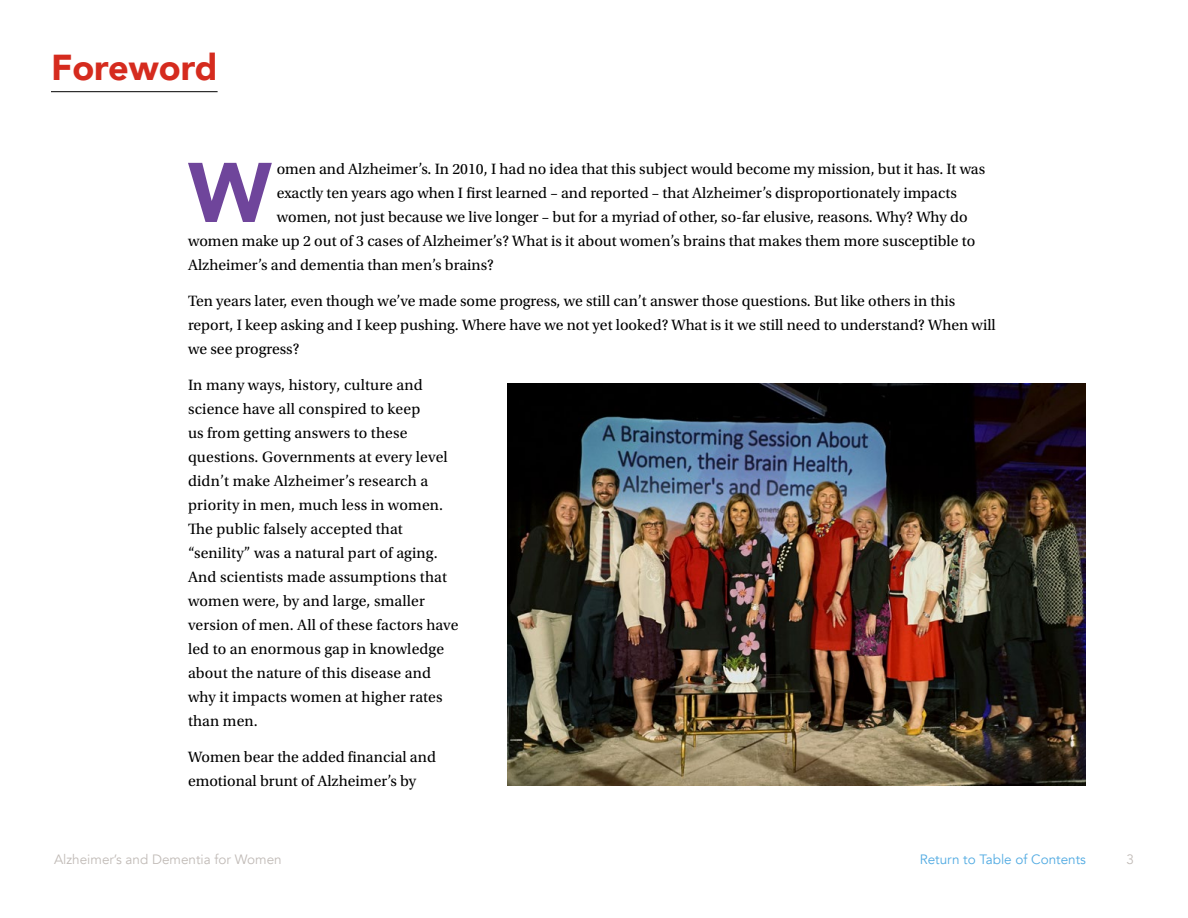
<style>
.page{position:relative;width:1188px;height:918px;background:#fff}
.page>*{position:absolute;margin:0;border:0;box-sizing:border-box;transform-origin:0 0}
.t1{font:900 83.55px "Avenir";color:#6f459b}
.t2{font:900 36px "Avenir";color:#d52b1e}
.t3{font:15.75px/24px "Utopia Std";color:#000}
.t4{font:13.5px "Avenir";color:#c1bbb7}
.t5{font:13.5px "Avenir";color:#51aae2}
</style>
<div class="page">
<hr style="left:51px;top:91px;width:167px;height:1px;background:#000">
<img style="left:508px;top:383px;width:578px;height:403px">
<h2 class="t2" style="left:51px;top:36px;width:168px">Foreword</h2>
<h1 class="t1" style="left:188px;top:121px;width:85px">W</h1>
<p class="t3" style="left:277px;top:157px;width:710px">omen and Alzheimer’s. In 2010, I had no idea that this subject would become my mission, but it has. It was</p>
<p class="t3" style="left:277px;top:181px;width:682px">exactly ten years ago when I first learned – and reported – that Alzheimer’s disproportionately impacts</p>
<p class="t3" style="left:277px;top:205px;width:692px">women, not just because we live longer – but for a myriad of other, so-far elusive, reasons. Why? Why do</p>
<p class="t3" style="left:188px;top:229px;width:789px">women make up 2 out of 3 cases of Alzheimer’s? What is it about women’s brains that makes them more susceptible to</p>
<p class="t3" style="left:188px;top:253px;width:307px">Alzheimer’s and dementia than men’s brains?</p>
<p class="t3" style="left:188px;top:289px;width:809px">Ten years later, even though we’ve made some progress, we still can’t answer those questions. But like others in this report, I keep asking and I keep pushing. Where have we not yet looked? What is it we still need to understand? When will we see progress?</p>
<p class="t3" style="left:188px;top:373px;width:272px">In many ways, history, culture and science have all conspired to keep<br>us from getting answers to these questions. Governments at every level didn’t make Alzheimer’s research a priority in men, much less in women.<br>The public falsely accepted that “senility” was a natural part of aging.<br>And scientists made assumptions that women were, by and large, smaller version of men. All of these factors have led to an enormous gap in knowledge about the nature of this disease and why it impacts women at higher rates than men.</p>
<p class="t3" style="left:188px;top:745px;width:249px">Women bear the added financial and emotional brunt of Alzheimer’s by</p>
<p class="t4" style="left:54px;top:851px;width:229px">Alzheimer’s and Dementia for Women</p>
<p class="t5" style="left:920px;top:851px;width:168px">Return to Table of Contents</p>
<p class="t4" style="left:1126px;top:851px;width:9px">3</p>
</div>
